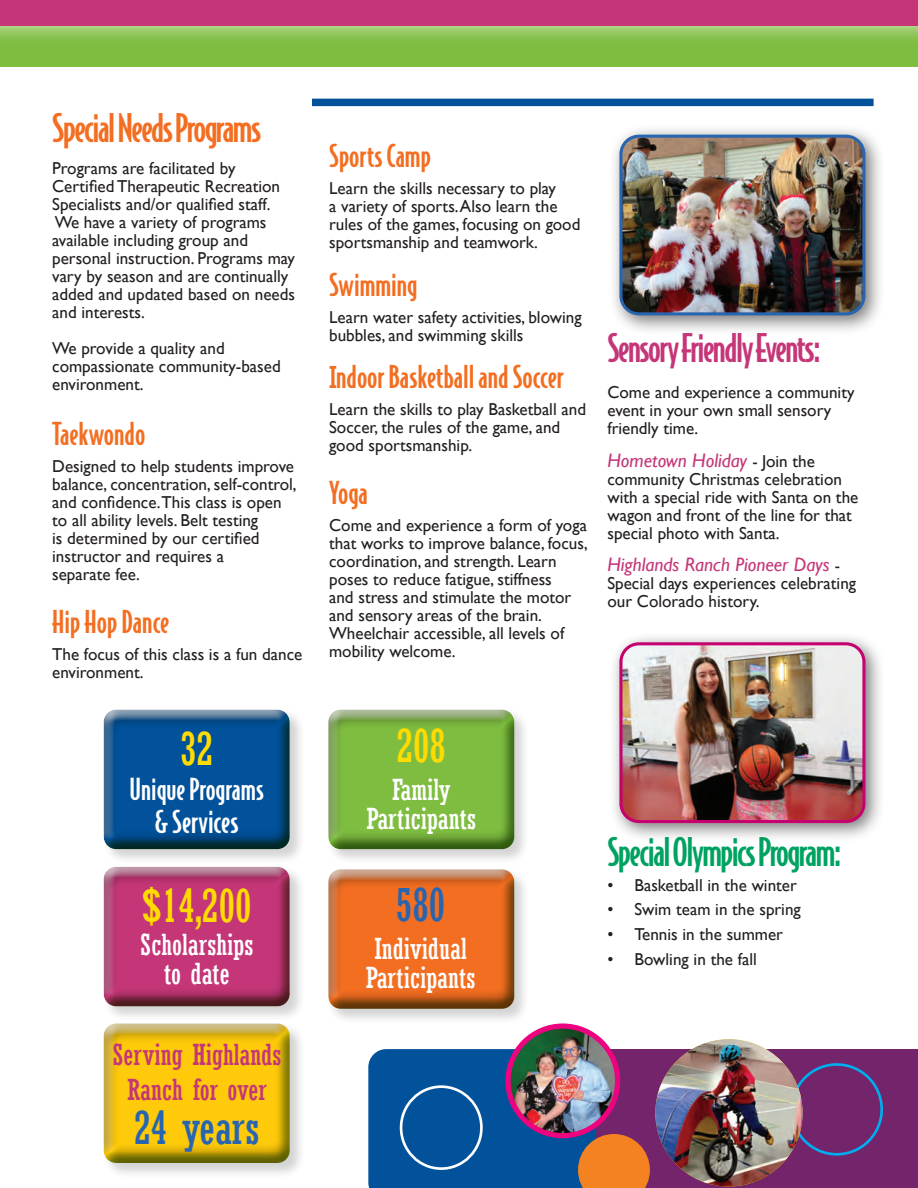
<style>
.page{position:relative;width:918px;height:1188px;background:#fff}
.page>*{position:absolute;margin:0;border:0;box-sizing:border-box;transform-origin:0 0}
.t1{font:condensed 45px "Rockwell";color:#ffdc01}
.t2{font:condensed 45px "Rockwell";color:#2865b1}
.t3{font:500 37.5px "Bodega Sans";letter-spacing:-.04em;color:#00a261}
.t4{font:500 37.5px "Bodega Sans";letter-spacing:-.04em;color:#c53678}
.t5{font:500 37.5px "Bodega Sans";letter-spacing:-.04em;color:#f36e21}
.t6{font:500 30px "Bodega Sans";color:#f36e21}
.t7{font:500 30px "Bodega Sans";color:#fff}
.t8{font:condensed 28.95px/29px "Rockwell";color:#fff;text-align:center}
.t9{font:condensed 28.95px/35.2px "Rockwell";color:#c53678;text-align:center}
.t10{font:500 28.95px "Bodega Sans";color:#fff}
.t11{font:italic 19.5px "Gill Sans";color:#c53678}
.t12{font:17.25px/18px "Gill Sans";color:#231f20}
.s1{font-family:"Rockwell";font-weight:400;font-stretch:condensed}
.s2{font-style:normal;font-size:16.5px;color:#231f20}
.s3{font-style:normal;font-size:17.25px;color:#231f20}
</style>
<div class="page">
<div style="left:0;top:21px;width:918px;height:46px;background:#7fbd41"></div>
<div style="left:0;top:0;width:918px;height:45px;background:#fff;opacity:.75"></div>
<div style="left:0;top:0;width:918px;height:26px;background:#c53678"></div>
<div style="left:327px;top:708px;width:203px;height:157px;background:#231f20;opacity:.2"></div>
<div style="left:327px;top:705px;width:187px;height:136px;background:#fff;opacity:.75"></div>
<div style="left:327px;top:711px;width:187px;height:138px;background:#8bc63e;opacity:.75"></div>
<div style="left:103px;top:708px;width:203px;height:157px;background:#231f20;opacity:.2"></div>
<div style="left:101px;top:705px;width:189px;height:136px;background:#fff;opacity:.75"></div>
<div style="left:101px;top:711px;width:189px;height:138px;background:#8bc63e;opacity:.75"></div>
<div style="left:103px;top:865px;width:203px;height:157px;background:#231f20;opacity:.2"></div>
<div style="left:101px;top:864px;width:189px;height:134px;background:#fff;opacity:.75"></div>
<div style="left:101px;top:869px;width:189px;height:139px;background:#8bc63e;opacity:.75"></div>
<div style="left:609px;top:124px;width:276px;height:211px;background:#231f20;opacity:.6"></div>
<img style="left:621px;top:136px;width:243px;height:178px">
<div style="left:619px;top:135px;width:246px;height:180px;border:3px solid #2865b1;border-radius:18px"></div>
<div style="left:609px;top:632px;width:276px;height:211px;background:#231f20;opacity:.6"></div>
<img style="left:621px;top:644px;width:243px;height:178px">
<div style="left:619px;top:642px;width:246px;height:181px;border:3px solid #c60170;border-radius:18px"></div>
<div style="left:103px;top:1022px;width:203px;height:157px;background:#231f20;opacity:.2"></div>
<div style="left:102px;top:1019px;width:188px;height:136px;background:#fff;opacity:.75"></div>
<div style="left:102px;top:1026px;width:188px;height:137px;background:#8bc63e;opacity:.75"></div>
<div style="left:312px;top:99px;width:562px;height:7px;background:#01529a"></div>
<div style="left:327px;top:868px;width:203px;height:157px;background:#231f20;opacity:.2"></div>
<div style="left:327px;top:865px;width:187px;height:136px;background:#fff;opacity:.75"></div>
<div style="left:327px;top:871px;width:187px;height:138px;background:#8bc63e;opacity:.75"></div>
<div style="left:596px;top:1049px;width:322px;height:139px;background:#74246b"></div>
<svg style="left:368px;top:1049px;width:282px;height:139px;background:#2f5489"></svg>
<div style="left:791px;top:1063px;width:92px;height:93px;border:3px solid #00aeef;border-radius:50%"></div>
<div style="left:400px;top:1085px;width:83px;height:85px;border:3px solid #fff;border-radius:50%"></div>
<img style="left:655px;top:1039px;width:148px;height:148px;border-radius:74px">
<img style="left:508px;top:1026px;width:110px;height:110px;border-radius:55px">
<div style="left:505px;top:1023px;width:115px;height:115px;border:5px solid #ed0280;border-radius:50%"></div>
<p class="t5" style="left:52px;top:105px;width:210px">Special Needs Programs</p>
<p class="t12" style="left:52px;top:160px;width:244px">Programs are facilitated by<br>Certified Therapeutic Recreation<br>Specialists and/or qualified staff.<br>We have a variety of programs available including group and personal instruction. Programs may vary by season and are continually added and updated based on needs and interests.</p>
<p class="t12" style="left:52px;top:340px;width:230px">We provide a quality and compassionate community-based environment.</p>
<p class="t6" style="left:52px;top:416px;width:95px">Taekwondo</p>
<p class="t12" style="left:52px;top:458px;width:246px">Designed to help students improve balance, concentration, self-control, and confidence.This class is open to all ability levels. Belt testing<br>is determined by our certified instructor and requires a<br>separate fee.</p>
<p class="t6" style="left:52px;top:604px;width:119px">Hip Hop Dance</p>
<p class="t12" style="left:52px;top:646px;width:252px">The focus of this class is a fun dance environment.</p>
<p class="t1" style="left:180px;top:723px;width:34px">32</p>
<p class="t10" style="left:130px;top:772px;width:136px">Unique Programs</p>
<p class="t7" style="left:155px;top:804px;width:85px">&amp; Services</p>
<p class="t1" style="left:142px;top:880px;width:111px">$14,200</p>
<p class="t8" style="left:140px;top:931px;width:115px">Scholarships to date</p>
<p class="t9" style="left:113px;top:1037px;width:170px">Serving Highlands<br>Ranch for over</p>
<p class="t2" style="left:134px;top:1103px;width:126px">24 years</p>
<p class="t6" style="left:329px;top:138px;width:103px">Sports Camp</p>
<p class="t12" style="left:329px;top:179px;width:253px">Learn the skills necessary to play<br>a variety of sports. Also learn the rules of the games, focusing on good sportsmanship and teamwork.</p>
<p class="t6" style="left:329px;top:266px;width:90px">Swimming</p>
<p class="t12" style="left:329px;top:308px;width:254px">Learn water safety activities, blowing bubbles, and swimming skills</p>
<p class="t6" style="left:329px;top:359px;width:236px"><span class="s1">I</span>ndoor Basketball and Soccer</p>
<p class="t12" style="left:329px;top:401px;width:258px">Learn the skills to play Basketball and<br>Soccer, the rules of the game, and good sportsmanship.</p>
<p class="t6" style="left:329px;top:475px;width:40px">Yoga</p>
<p class="t12" style="left:329px;top:516px;width:260px">Come and experience a form of yoga that works to improve balance, focus, coordination, and strength. Learn poses to reduce fatigue, stiffness<br>and stress and stimulate the motor and sensory areas of the brain.<br>Wheelchair accessible, all levels of mobility welcome.</p>
<p class="t4" style="left:607px;top:326px;width:215px">Sensory Friendly Events:</p>
<p class="t12" style="left:607px;top:384px;width:249px">Come and experience a community event in your own small sensory friendly time.</p>
<p class="t11" style="left:607px;top:449px;width:209px">Hometown Holiday <span class="s2">-</span> <span class="s3">Join the</span></p>
<p class="t12" style="left:607px;top:470px;width:252px">community Christmas celebration with a special ride with Santa on the wagon and front of the line for that special photo with Santa.</p>
<p class="t11" style="left:607px;top:553px;width:234px">Highlands Ranch Pioneer Days <span class="s2">-</span></p>
<p class="t12" style="left:607px;top:575px;width:250px">Special days experiences celebrating our Colorado history.</p>
<p class="t1" style="left:397px;top:720px;width:51px">208</p>
<p class="t8" style="left:366px;top:775px;width:111px">Family<br>Participants</p>
<p class="t2" style="left:396px;top:879px;width:51px">580</p>
<p class="t8" style="left:366px;top:935px;width:111px">Individual<br>Participants</p>
<p class="t3" style="left:607px;top:829px;width:236px">Special Olympics Program:</p>
<p class="t12" style="left:607px;top:876px;width:191px">• Basketball in the winter</p>
<p class="t12" style="left:607px;top:901px;width:195px">• Swim team in the spring</p>
<p class="t12" style="left:607px;top:926px;width:177px">• Tennis in the summer</p>
<p class="t12" style="left:607px;top:950px;width:151px">• Bowling in the fall</p>
</div>
